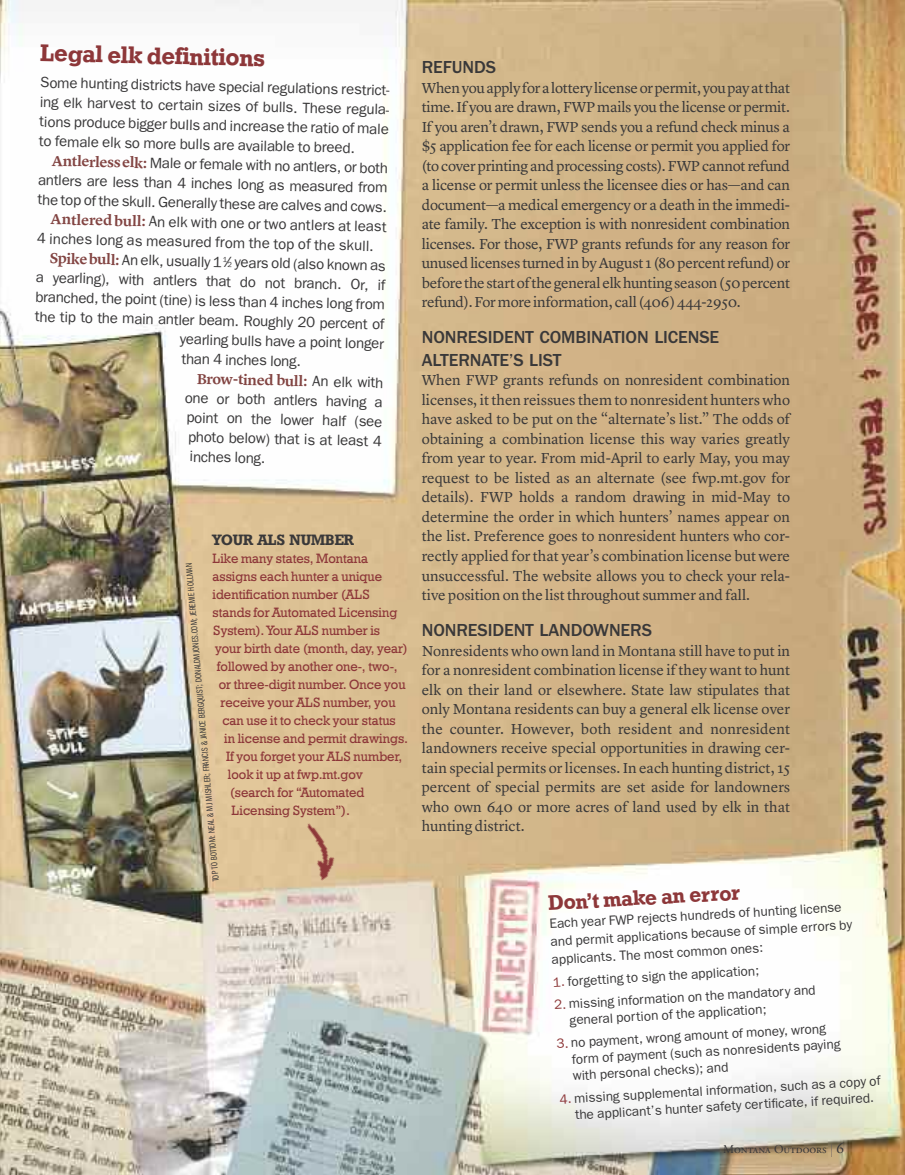
<style>
.page{position:relative;width:905px;height:1175px;background:#fff}
.page>*{position:absolute;margin:0;border:0;box-sizing:border-box;transform-origin:0 0}
.t1{font:24px "Geometric Slab 712 BT Bold A";color:#8d3739}
.t2{font:21px "Geometric Slab 712 BT Bold A";color:#8d3739}
.t3{font:500 18px/22.5px "Franklin Gothic";letter-spacing:-.005em;color:#393839}
.t4{font:15px/19.5px "Lyon Text";color:#393839;text-align:justify}
.t5{font:15px/19.5px "Franklin Gothic";color:#393839}
.t6{font:600 15px "Lyon Text";color:#824442}
.t7{font:15px "Geometric Slab 712 BT Bold A";letter-spacing:-.005em;color:#393839}
.t8{font:13.5px/18.1px "Franklin Gothic";color:#393839}
.t9{font:13.5px "Geometric Slab 712 BT Medium A";color:#8d3739}
.t10{font:12px "Adobe Garamond Pro";letter-spacing:.055em;color:#393839}
.t11{font:9px "Franklin Gothic Book Cmpr";color:#393839}
.s1{font-family:"Lyon Text";font-weight:600;color:#824442}
.s2{font-size:7.5px}
.s3{font-family:"Franklin Gothic";font-weight:400;color:#393839}
.s4{color:#8d3739}
</style>
<div class="page">
<img style="left:0;top:0;width:904px;height:1174px">
<img style="left:285px;top:818px;width:59px;height:66px">
<svg style="left:831px;top:1142px;width:13px;height:14px"></svg>
<h1 class="t1" style="left:41px;top:40px;width:226px;rotate:1deg">Legal elk definitions</h1>
<p class="t5" style="left:40px;top:75px;width:355px;rotate:1deg">Some hunting districts have special regulations restrict&shy;ing elk harvest to certain sizes of bulls. These regula&shy;tions produce bigger bulls and increase the ratio of male to female elk so more bulls are available to breed.</p>
<p class="t5" style="left:52px;top:153px;width:337px;rotate:1deg"><span class="s1">Antlerlesselk:</span> Male or female with no antlers, or both</p>
<p class="t5" style="left:38px;top:172px;width:351px;rotate:1deg">antlers are less than 4 inches long as measured from</p>
<p class="t5" style="left:38px;top:191px;width:351px;rotate:1deg">the top of the skull. Generally these are calves and cows.</p>
<p class="t5" style="left:51px;top:212px;width:337px;rotate:1deg"><span class="s1">Antleredbull:</span> An elk with one or two antlers at least</p>
<p class="t5" style="left:37px;top:231px;width:338px;rotate:1deg">4 inches long as measured from the top of the skull.</p>
<p class="t5" style="left:50px;top:250px;width:337px;rotate:1deg"><span class="s1">Spikebull:</span> An elk, usually 1<sup>1</sup>⁄<span class="s2">2</span> years old (also known as</p>
<p class="t5" style="left:36px;top:269px;width:351px;rotate:1deg">a yearling), with antlers that do not branch. Or, if</p>
<p class="t5" style="left:36px;top:289px;width:351px;rotate:1deg">branched, the point (tine) is less than 4 inches long from</p>
<p class="t5" style="left:35px;top:308px;width:351px;rotate:1deg">the tip to the main antler beam. Roughly 20 percent of</p>
<p class="t5" style="left:180px;top:331px;width:206px;rotate:1deg">yearling bulls have a point longer</p>
<p class="t5" style="left:182px;top:350px;width:121px;rotate:1deg">than 4 inches long.</p>
<p class="t6" style="left:197px;top:372px;width:188px;rotate:1deg">Brow-tined bull: <span class="s3">An elk with</span></p>
<p class="t5" style="left:185px;top:390px;width:199px;text-align:justify;rotate:1deg">one or both antlers having a point on the lower half (see photo below) that is at least 4 inches long.</p>
<p class="t7" style="left:212px;top:530px;width:143px">YOUR ALS NUMBER</p>
<p class="t9" style="left:212px;top:550px;width:157px">Like many states, Montana</p>
<p class="t9" style="left:212px;top:568px;width:171px">assigns each hunter a unique</p>
<p class="t9" style="left:212px;top:586px;width:159px">identification number (ALS</p>
<p class="t9" style="left:212px;top:604px;width:186px">stands for Automated Licensing</p>
<p class="t9" style="left:213px;top:622px;width:168px">System). Your ALS number is</p>
<p class="t9" style="left:215px;top:640px;width:194px">your birth date (month, day, year)</p>
<p class="t9" style="left:217px;top:658px;width:182px">followed by another one-, two-,</p>
<p class="t9" style="left:219px;top:676px;width:188px">or three-digit number. Once you</p>
<p class="t9" style="left:220px;top:694px;width:176px">receive your ALS number, you</p>
<p class="t9" style="left:222px;top:712px;width:175px">can use it to check your status</p>
<p class="t9" style="left:224px;top:730px;width:185px">in license and permit drawings.</p>
<p class="t9" style="left:226px;top:748px;width:177px">If you forget your ALS number,</p>
<p class="t9" style="left:228px;top:766px;width:136px">look it up at fwp.mt.gov</p>
<p class="t9" style="left:230px;top:784px;width:136px">(search for “Automated</p>
<p class="t9" style="left:231px;top:802px;width:120px">Licensing System”).</p>
<p class="t11" style="left:213px;top:881px;width:321px;rotate:-95deg">TOP TO BOTTOM: NEAL &amp; MJ M SI HLER; FRANC SI &amp; JAN CI E BERGQU SI T; DONALDMJONES C. OM; JEREMIE HOLLMAN</p>
<p class="t3" style="left:422px;top:58px;width:76px">REFUNDS</p>
<p class="t4" style="left:422px;top:79px;width:370px">Whenyouapplyforalotterylicenseorpermit,youpayatthat time. If you are drawn, FWP mails you the license or permit.<br>If you aren’t drawn, FWP sends you a refund check minus a $5 application fee for each license or permit you applied for (to cover printing and processing costs). FWP cannot refund a license or permit unless the licensee dies or has—and can document—a medical emergency or a death in the immedi&shy;ate family. The exception is with nonresident combination licenses. For those, FWP grants refunds for any reason for unusedlicenses turnedinbyAugust 1 (80percentrefund) or beforethestartofthegeneralelkhuntingseason(50percent refund).Formore information, call(406)444-2950.</p>
<p class="t3" style="left:422px;top:328px;width:299px">NONRESIDENT COMBINATION LICENSE<br>ALTERNATE’S LIST</p>
<p class="t4" style="left:422px;top:372px;width:370px">When FWP grants refunds on nonresident combination licenses, it then reissues them to nonresident hunters who have asked to be put on the “alternate’s list.” The odds of obtaining a combination license this way varies greatly from year to year. From mid-April to early May, you may request to be listed as an alternate (see fwp.mt.gov for details). FWP holds a random drawing in mid-May to determine the order in which hunters’ names appear on the list. Preference goes to nonresident hunters who cor&shy;rectly applied for that year’s combination license but were unsuccessful. The website allows you to check your rela&shy;tive position on the list throughout summer and fall.</p>
<p class="t3" style="left:422px;top:620px;width:232px">NONRESIDENT LANDOWNERS</p>
<p class="t4" style="left:422px;top:642px;width:370px">Nonresidents who own land in Montana still have to put in for a nonresident combination license if they want to hunt elk on their land or elsewhere. State law stipulates that only Montana residents can buy a general elk license over the counter. However, both resident and nonresident landowners receive special opportunities in drawing cer&shy;tain special permits or licenses. In each hunting district, 15 percent of special permits are set aside for landowners who own 640 or more acres of land used by elk in that hunting district.</p>
<h2 class="t2" style="left:547px;top:890px;width:193px;rotate:-3deg">Don’t make an error</h2>
<p class="t8" style="left:549px;top:915px;width:304px;rotate:-3deg">Each year FWP rejects hundreds of hunting license and permit applications because of simple errors by applicants. The most common ones:</p>
<p class="t8" style="left:552px;top:973px;width:208px;rotate:-3deg"><span class="s4">1.</span> forgetting to sign the application;</p>
<p class="t8" style="left:568px;top:996px;width:249px;line-height:16.5px;text-indent:-15px;rotate:-3deg"><span class="s4">2.</span> missing information on the mandatory and general portion of the application;</p>
<p class="t8" style="left:570px;top:1034px;width:270px;line-height:16.6px;text-indent:-15px;rotate:-3deg"><span class="s4">3.</span> no payment, wrong amount of money, wrong form of payment (such as nonresidents paying with personal checks); and</p>
<p class="t8" style="left:559px;top:1091px;width:323px;line-height:16.5px;text-align:center;rotate:-3deg"><span class="s4">4.</span> missing supplemental information, such as a copy of the applicant’s hunter safety certifi cate, if required.</p>
<p class="t10" style="left:723px;top:1144px;width:105px">Montana Outdoors</p>
</div>
